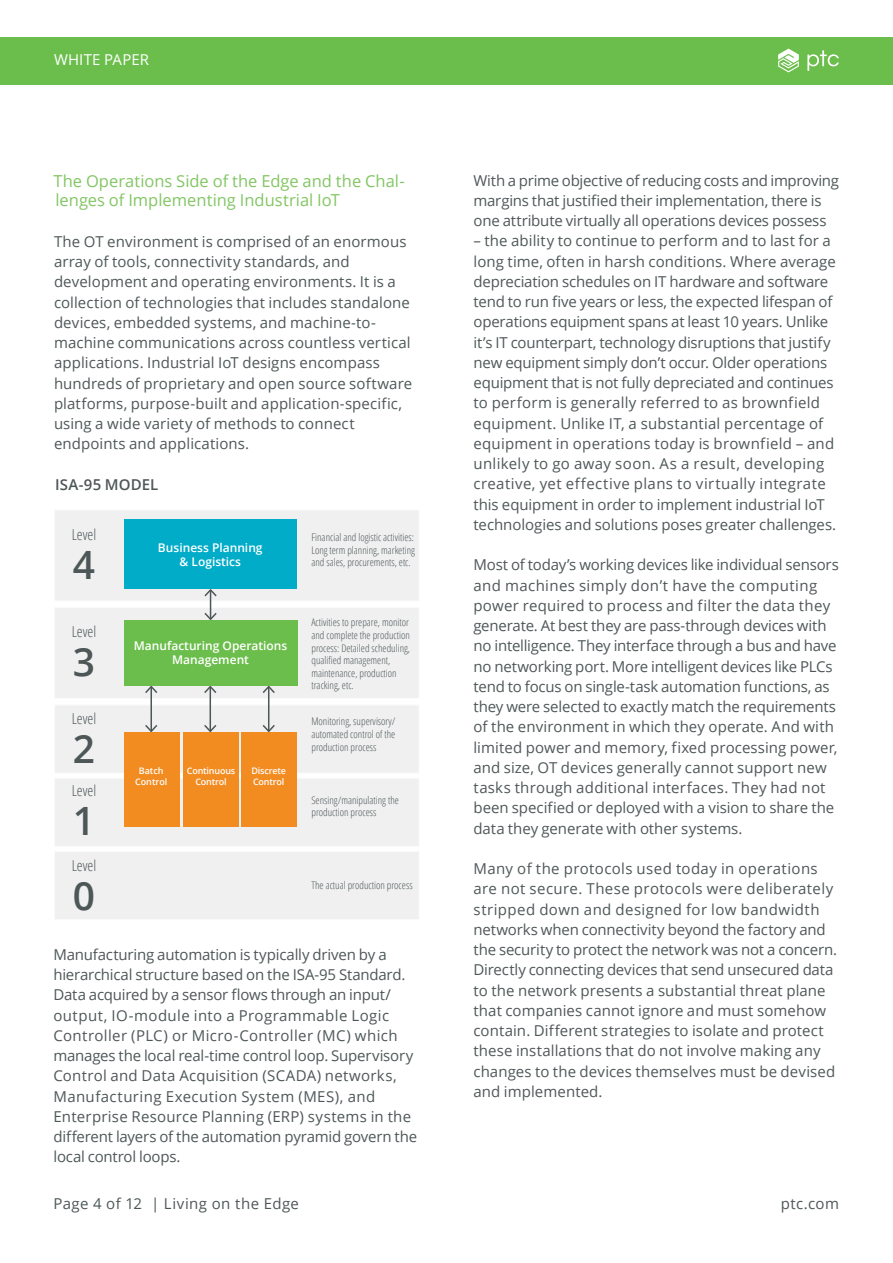
<style>
.page{position:relative;width:893px;height:1263px;background:#fff}
.page>*{position:absolute;margin:0;border:0;box-sizing:border-box;transform-origin:0 0}
.t1{font:600 39px "Open Sans";color:#4e5758}
._3__Text_Subhead_1{font:16.5px/19.5px "Open Sans";color:#82c663}
._4__Text_Body{font:15px/20.2px "Open Sans";letter-spacing:.005em;color:#4e5758}
._4__Text_Body-2{font:15px/20.2px "Open Sans";letter-spacing:-.015em;color:#4e5758}
._4__Text_Body-3{font:15px "Open Sans";letter-spacing:.03em;color:#4e5758}
.t2{font:300 condensed 15px "Open Sans";color:#4e5758}
._3__Text_Subhead_2{font:600 15px "Open Sans";letter-spacing:.01em;color:#4e5758}
.t3{font:15px "Open Sans";letter-spacing:.01em;color:#fff}
.t4{font:600 12px/14.4px "Open Sans";color:#fff;text-align:center}
.t5{font:300 condensed 10.5px/12.6px "Open Sans";color:#4e5758;text-align:justify}
.t6{font:600 9px/10.8px "Open Sans";letter-spacing:-.02em;color:#fff;text-align:center}
.t7{font:600 9px/10.8px "Open Sans";color:#fff;text-align:center}
</style>
<div class="page">
<div style="left:0;top:37px;width:893px;height:48px;background:#6cbe4c"></div>
<svg style="left:778px;top:49px;width:21px;height:23px"></svg>
<svg style="left:807px;top:50px;width:32px;height:21px"></svg>
<div style="left:54px;top:607px;width:365px;height:92px;background:#f0f0f1;border:1px solid #f5f5f6"></div>
<div style="left:124px;top:620px;width:173px;height:65px;background:#6cbe4c"></div>
<div style="left:54px;top:510px;width:365px;height:91px;background:#f0f0f1"></div>
<div style="left:54px;top:704px;width:365px;height:69px;background:#f0f0f1;border:1px solid #f5f5f6"></div>
<div style="left:54px;top:778px;width:365px;height:69px;background:#f0f0f1;border:1px solid #f5f5f6"></div>
<div style="left:54px;top:851px;width:365px;height:69px;background:#f0f0f1;border:1px solid #f5f5f6"></div>
<div style="left:124px;top:520px;width:172px;height:69px;background:#00acc8"></div>
<div style="left:124px;top:732px;width:56px;height:95px;background:#f28b20"></div>
<div style="left:183px;top:732px;width:55px;height:95px;background:#f28b20"></div>
<div style="left:241px;top:732px;width:56px;height:95px;background:#f28b20"></div>
<hr style="left:210px;top:687px;width:1px;height:44px;background:#4e5758">
<svg style="left:203px;top:685px;width:15px;height:10px"></svg>
<svg style="left:204px;top:723px;width:13px;height:9px"></svg>
<svg style="left:203px;top:589px;width:15px;height:31px"></svg>
<hr style="left:150px;top:687px;width:2px;height:44px;background:#4e5758">
<svg style="left:144px;top:685px;width:15px;height:10px"></svg>
<svg style="left:145px;top:723px;width:13px;height:9px"></svg>
<hr style="left:268px;top:687px;width:1px;height:44px;background:#4e5758">
<svg style="left:261px;top:685px;width:15px;height:10px"></svg>
<svg style="left:262px;top:723px;width:13px;height:9px"></svg>
<p class="t3" style="left:54px;top:50px;width:96px">WHITE PAPER</p>
<p class="_3__Text_Subhead_1" style="left:53px;top:171px;width:353px">The Operations Side of the Edge and the Chal&shy;lenges of Implementing Industrial IoT</p>
<p class="_4__Text_Body" style="left:54px;top:231px;width:360px">The OT environment is comprised of an enormous array of tools, connectivity standards, and development and operating environments. It is a collection of technologies that includes standalone devices, embedded systems, and machine-to&shy;machine communications across countless vertical applications. Industrial IoT designs encompass hundreds of proprietary and open source software platforms, purpose-built and application-specific, using a wide variety of methods to connect endpoints and applications.</p>
<p class="_3__Text_Subhead_2" style="left:55px;top:474px;width:105px">ISA-95 MODEL</p>
<p class="t2" style="left:72px;top:525px;width:26px">Level</p>
<p class="t1" style="left:73px;top:538px;width:24px">4</p>
<p class="t2" style="left:72px;top:621px;width:26px">Level</p>
<p class="t1" style="left:73px;top:635px;width:24px">3</p>
<p class="t2" style="left:72px;top:708px;width:26px">Level</p>
<p class="t1" style="left:73px;top:722px;width:24px">2</p>
<p class="t2" style="left:72px;top:780px;width:26px">Level</p>
<p class="t1" style="left:73px;top:794px;width:24px">1</p>
<p class="t2" style="left:72px;top:855px;width:26px">Level</p>
<p class="t1" style="left:73px;top:869px;width:24px">0</p>
<p class="t4" style="left:158px;top:540px;width:106px">Business Planning &amp; Logistics</p>
<p class="t4" style="left:134px;top:638px;width:155px">Manufacturing Operations<br>Management</p>
<p class="t7" style="left:135px;top:765px;width:34px">Batch<br>Control</p>
<p class="t6" style="left:187px;top:765px;width:50px">Continuous<br>Control</p>
<p class="t6" style="left:251px;top:765px;width:36px;text-align:left">Discrete<br>Control</p>
<p class="t5" style="left:311px;top:530px;width:105px">Financial and logistic activities:<br>Long term planning, marketing and sales, procurements, etc.</p>
<p class="t5" style="left:311px;top:616px;width:100px;text-align:left">Activities to prepare, monitor and complete the production process: Detailed scheduling, qualified management, maintenance, production tracking, etc.</p>
<p class="t5" style="left:311px;top:715px;width:86px">Monitoring, supervisory/ automated control of the production process</p>
<p class="t5" style="left:311px;top:793px;width:89px">Sensing/manipulating the production process</p>
<p class="t5" style="left:311px;top:878px;width:103px">The actual production process</p>
<p class="_4__Text_Body" style="left:53px;top:944px;width:365px">Manufacturing automation is typically driven by a hierarchical structure based on the ISA-95 Standard.<br>Data acquired by a sensor flows through an input/ output, IO-module into a Programmable Logic Controller (PLC) or Micro-Controller (MC) which manages the local real-time control loop. Supervisory Control and Data Acquisition (SCADA) networks, Manufacturing Execution System (MES), and Enterprise Resource Planning (ERP) systems in the different layers of the automation pyramid govern the local control loops.</p>
<p class="_4__Text_Body-2" style="left:473px;top:170px;width:367px">With a prime objective of reducing costs and improving margins that justified their implementation, there is one attribute virtually all operations devices possess</p>
<p class="_4__Text_Body" style="left:473px;top:230px;width:364px">– the ability to continue to perform and to last for a long time, often in harsh conditions. Where average depreciation schedules on IT hardware and software tend to run five years or less, the expected lifespan of operations equipment spans at least 10 years. Unlike it’s IT counterpart, technology disruptions that justify new equipment simply don’t occur. Older operations equipment that is not fully depreciated and continues to perform is generally referred to as brownfield equipment. Unlike IT, a substantial percentage of equipment in operations today is brownfield – and unlikely to go away soon. As a result, developing creative, yet effective plans to virtually integrate this equipment in order to implement industrial IoT technologies and solutions poses greater challenges.</p>
<p class="_4__Text_Body" style="left:473px;top:554px;width:367px">Most of today’s working devices like individual sensors and machines simply don’t have the computing power required to process and filter the data they generate. At best they are pass-through devices with no intelligence. They interface through a bus and have no networking port. More intelligent devices like PLCs tend to focus on single-task automation functions, as they were selected to exactly match the requirements of the environment in which they operate. And with limited power and memory, fixed processing power, and size, OT devices generally cannot support new tasks through additional interfaces. They had not been specified or deployed with a vision to share the data they generate with other systems.</p>
<p class="_4__Text_Body" style="left:473px;top:858px;width:365px">Many of the protocols used today in operations are not secure. These protocols were deliberately stripped down and designed for low bandwidth networks when connectivity beyond the factory and the security to protect the network was not a concern.<br>Directly connecting devices that send unsecured data to the network presents a substantial threat plane that companies cannot ignore and must somehow contain. Different strategies to isolate and protect these installations that do not involve making any changes to the devices themselves must be devised and implemented.</p>
<p class="_4__Text_Body-3" style="left:53px;top:1193px;width:247px">Page 4 of 12 | Living on the Edge</p>
<p class="_4__Text_Body" style="left:781px;top:1193px;width:60px">ptc.com</p>
</div>
